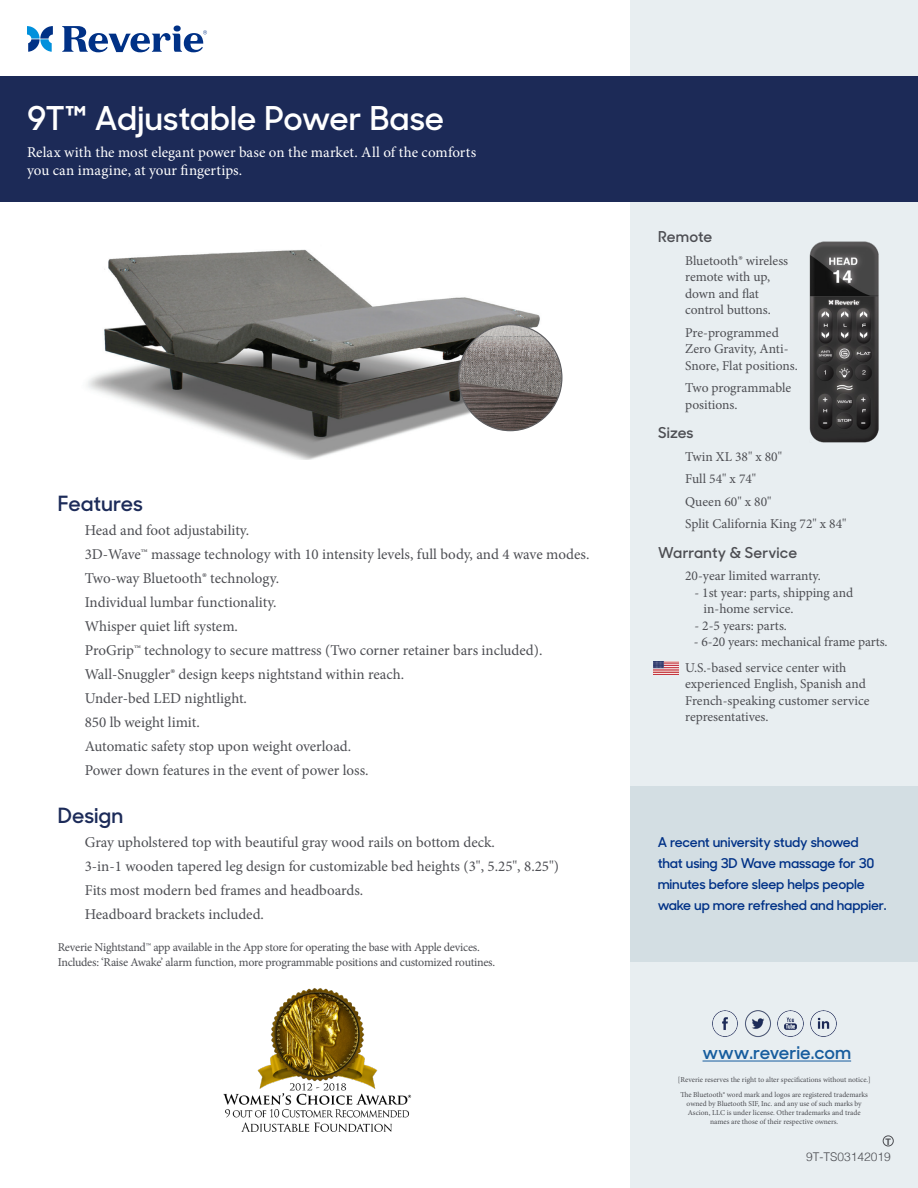
<style>
.page{position:relative;width:918px;height:1188px;background:#fff}
.page>*{position:absolute;margin:0;border:0;box-sizing:border-box;transform-origin:0 0}
.t1{font:600 32.85px "Sharp Sans No One";color:#fff}
.t2{font:600 21px "Sharp Sans No One";color:#1c2b59}
.t3{font:600 18px "Sharp Sans No One";letter-spacing:-.005em;color:#175d9e}
.t4{font:15px "Minion Pro";color:#4d4e53}
.t5{font:15px/18px "Minion Pro";letter-spacing:.005em;color:#fff}
.t6{font:600 15px "Sharp Sans No One";letter-spacing:.005em;color:#4d4e53}
.t7{font:13.5px/16.5px "Minion Pro";color:#4d4e53}
.t8{font:600 13.5px/21px "Sharp Sans No One";letter-spacing:-.015em;color:#003186}
.t9{font:12px/15px "Minion Pro";letter-spacing:-.02em;color:#4d4e53}
.t10{font:300 12px "Helvetica";color:#4d4e53}
.t11{font:700 9px "Helvetica";color:#4d4e53}
.t12{font:7.5px/9px "Minion Pro";color:#4d4e53;text-align:center}
</style>
<div class="page">
<div style="left:630px;top:0;width:288px;height:1188px;background:#e8eef1"></div>
<div style="left:0;top:77px;width:918px;height:125px;background:#1c2a57"></div>
<hr style="left:703px;top:1061px;width:148px;height:1px;background:#175d9e">
<img style="left:712px;top:1010px;width:26px;height:27px">
<img style="left:745px;top:1010px;width:26px;height:27px">
<img style="left:777px;top:1010px;width:27px;height:27px">
<img style="left:810px;top:1010px;width:27px;height:27px">
<svg style="left:62px;top:26px;width:145px;height:26px"></svg>
<svg style="left:27px;top:26px;width:26px;height:26px"></svg>
<img style="left:223px;top:988px;width:189px;height:143px">
<div style="left:883px;top:1136px;width:11px;height:10px;border:1px solid #4d4e53;border-radius:50%"></div>
<img style="left:87px;top:249px;width:476px;height:211px">
<img style="left:459px;top:325px;width:103px;height:106px">
<img style="left:654px;top:662px;width:24px;height:12px">
<img style="left:809px;top:241px;width:70px;height:202px">
<div style="left:630px;top:786px;width:288px;height:175px;background:#d3dee3"></div>
<p class="t1" style="left:27px;top:94px;width:419px">9T™ Adjustable Power Base</p>
<p class="t5" style="left:27px;top:143px;width:451px">Relax with the most elegant power base on the market. All of the comforts you can imagine, at your fingertips.</p>
<p class="t2" style="left:58px;top:489px;width:87px">Features</p>
<p class="t4" style="left:85px;top:521px;width:166px">Head and foot adjustability.</p>
<p class="t4" style="left:85px;top:545px;width:506px">3D-Wave™ massage technology with 10 intensity levels, full body, and 4 wave modes.</p>
<p class="t4" style="left:85px;top:569px;width:196px">Two-way Bluetooth® technology.</p>
<p class="t4" style="left:85px;top:593px;width:193px">Individual lumbar functionality.</p>
<p class="t4" style="left:85px;top:617px;width:155px">Whisper quiet lift system.</p>
<p class="t4" style="left:85px;top:641px;width:459px">ProGrip™ technology to secure mattress (Two corner retainer bars included).</p>
<p class="t4" style="left:85px;top:665px;width:321px">Wall-Snuggler® design keeps nightstand within reach.</p>
<p class="t4" style="left:85px;top:689px;width:164px">Under-bed LED nightlight.</p>
<p class="t4" style="left:85px;top:713px;width:117px">850 lb weight limit.</p>
<p class="t4" style="left:85px;top:737px;width:268px">Automatic safety stop upon weight overload.</p>
<p class="t4" style="left:85px;top:761px;width:285px">Power down features in the event of power loss.</p>
<p class="t2" style="left:58px;top:800px;width:67px">Design</p>
<p class="t4" style="left:85px;top:832px;width:412px">Gray upholstered top with beautiful gray wood rails on bottom deck.</p>
<p class="t4" style="left:85px;top:856px;width:476px">3-in-1 wooden tapered leg design for customizable bed heights (3", 5.25", 8.25")</p>
<p class="t4" style="left:85px;top:880px;width:280px">Fits most modern bed frames and headboards.</p>
<p class="t4" style="left:85px;top:904px;width:181px">Headboard brackets included.</p>
<p class="t9" style="left:58px;top:939px;width:439px">Reverie Nightstand™ app available in the App store for operating the base with Apple devices.<br>Includes: ‘Raise Awake’ alarm function, more programmable positions and customized routines.</p>
<p class="t6" style="left:658px;top:226px;width:56px">Remote</p>
<p class="t7" style="left:685px;top:252px;width:105px">Bluetooth® wireless remote with up, down and flat control buttons.</p>
<p class="t7" style="left:685px;top:324px;width:114px">Pre-programmed<br>Zero Gravity, Anti-<br>Snore, Flat positions.</p>
<p class="t7" style="left:685px;top:380px;width:108px">Two programmable positions.</p>
<p class="t6" style="left:658px;top:422px;width:37px">Sizes</p>
<p class="t7" style="left:685px;top:448px;width:98px">Twin XL 38" x 80"</p>
<p class="t7" style="left:685px;top:471px;width:73px">Full 54" x 74"</p>
<p class="t7" style="left:685px;top:493px;width:88px">Queen 60" x 80"</p>
<p class="t7" style="left:685px;top:516px;width:163px">Split California King 72" x 84"</p>
<p class="t6" style="left:658px;top:541px;width:140px">Warranty &amp; Service</p>
<p class="t7" style="left:685px;top:568px;width:137px">20-year limited warranty.</p>
<p class="t7" style="left:694px;top:584px;width:160px">- 1st year: parts, shipping and</p>
<p class="t7" style="left:704px;top:601px;width:92px">in-home service.</p>
<p class="t7" style="left:694px;top:617px;width:94px">- 2-5 years: parts.</p>
<p class="t7" style="left:694px;top:634px;width:195px">- 6-20 years: mechanical frame parts.</p>
<p class="t7" style="left:685px;top:659px;width:186px">U.S.-based service center with experienced English, Spanish and<br>French-speaking customer service representatives.</p>
<p class="t8" style="left:658px;top:831px;width:230px">A recent university study showed that using 3D Wave massage for 30 minutes before sleep helps people wake up more refreshed and happier.</p>
<p class="t3" style="left:703px;top:1040px;width:150px">www.reverie.com</p>
<p class="t12" style="left:678px;top:1075px;width:194px">[Reverie reserves the right to alter specifications without notice.]</p>
<p class="t12" style="left:680px;top:1090px;width:189px">The Bluetooth® word mark and logos are registered trademarks owned by Bluetooth SIF, Inc. and any use of such marks by Ascion, LLC is under license. Other trademarks and trade names are those of their respective owners.</p>
<p class="t11" style="left:886px;top:1134px;width:7px">T</p>
<p class="t10" style="left:806px;top:1147px;width:86px">9T-TS03142019</p>
</div>
